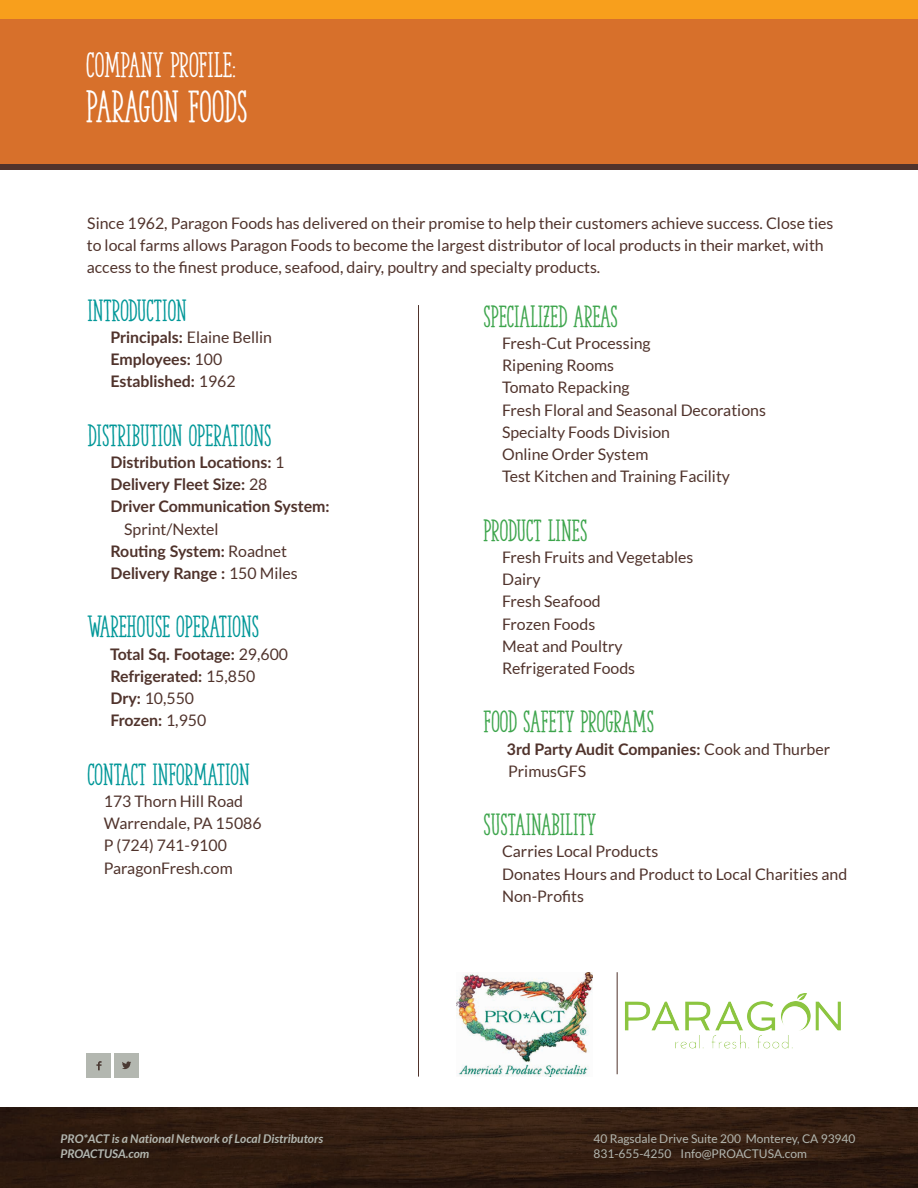
<style>
.page{position:relative;width:918px;height:1188px;background:#fff}
.page>*{position:absolute;margin:0;border:0;box-sizing:border-box;transform-origin:0 0}
.t1{font:900 42px "The Serif Hand";color:#fff}
.t2{font:900 33px "The Serif Hand";color:#fff}
.t3{font:900 28.65px "The Serif Hand";color:#009798}
.t4{font:900 28.65px "The Serif Hand";color:#3da54c}
.t5{font:15.9px/22.2px "Lato";color:#50332c}
.t6{font:700 15.9px/22.2px "Lato";color:#50332c}
.t7{font:12px/14.4px "Lato";color:#b3b7b0}
.t8{font:italic 700 12px/14.4px "Lato";color:#b3b7b0}
.s1{font-weight:400}
.s2{font-weight:700}
</style>
<div class="page">
<img style="left:0;top:1107px;width:918px;height:81px">
<div style="left:0;top:0;width:918px;height:167px;background:#d7702b"></div>
<div style="left:0;top:0;width:918px;height:18px;background:#f89f1c"></div>
<div style="left:0;top:164px;width:918px;height:6px;background:#50332c"></div>
<img style="left:457px;top:972px;width:136px;height:105px">
<hr style="left:617px;top:972px;width:1px;height:102px;background:#50332c">
<hr style="left:418px;top:305px;width:1px;height:772px;background:#50332c">
<div style="left:87px;top:1053px;width:24px;height:25px;background:#b3b7b0"></div>
<svg style="left:96px;top:1061px;width:6px;height:9px"></svg>
<div style="left:114px;top:1053px;width:25px;height:25px;background:#b3b7b0"></div>
<svg style="left:122px;top:1061px;width:9px;height:8px"></svg>
<img style="left:625px;top:993px;width:216px;height:56px">
<h2 class="t2" style="left:86px;top:46px;width:151px">COMPANY PROFILE:</h2>
<h1 class="t1" style="left:86px;top:82px;width:163px">PARAGON FOODS</h1>
<p class="t5" style="left:87px;top:212px;width:748px">Since 1962, Paragon Foods has delivered on their promise to help their customers achieve success. Close ties to local farms allows Paragon Foods to become the largest distributor of local products in their market, with access to the finest produce, seafood, dairy, poultry and specialty products.</p>
<h3 class="t3" style="left:87px;top:293px;width:101px">INTRODUCTION</h3>
<p class="t6" style="left:111px;top:325px;width:163px">Principals: <span class="s1">Elaine Bellin<br></span>Employees: <span class="s1">100<br></span>Established: <span class="s1">1962</span></p>
<h3 class="t3" style="left:87px;top:418px;width:185px">DISTRIBUTION OPERATIONS</h3>
<p class="t6" style="left:111px;top:450px;width:221px">Distribution Locations: <span class="s1">1<br></span>Delivery Fleet Size: <span class="s1">28<br></span>Driver Communication System:</p>
<p class="t5" style="left:111px;top:518px;width:189px;text-indent:14px">Sprint/Nextel<br><span class="s2">Routing System:</span> Roadnet<br><span class="s2">Delivery Range :</span> 150 Miles</p>
<h3 class="t3" style="left:87px;top:610px;width:173px">WAREHOUSE OPERATIONS</h3>
<p class="t6" style="left:110px;top:642px;width:180px">Total Sq. Footage: <span class="s1">29,600<br></span>Refrigerated: <span class="s1">15,850<br></span>Dry: <span class="s1">10,550<br></span>Frozen: <span class="s1">1,950</span></p>
<h3 class="t3" style="left:87px;top:757px;width:164px">CONTACT INFORMATION</h3>
<p class="t5" style="left:104px;top:790px;width:159px">173 Thorn Hill Road<br>Warrendale, PA 15086<br>P (724) 741-9100<br>ParagonFresh.com</p>
<h3 class="t4" style="left:484px;top:299px;width:136px">SPECIALIZED AREAS</h3>
<p class="t5" style="left:502px;top:332px;width:265px">Fresh-Cut Processing<br>Ripening Rooms<br>Tomato Repacking<br>Fresh Floral and Seasonal Decorations<br>Specialty Foods Division<br>Online Order System<br>Test Kitchen and Training Facility</p>
<h3 class="t4" style="left:484px;top:513px;width:105px">PRODUCT LINES</h3>
<p class="t5" style="left:502px;top:546px;width:193px">Fresh Fruits and Vegetables<br>Dairy<br>Fresh Seafood<br>Frozen Foods<br>Meat and Poultry<br>Refrigerated Foods</p>
<h3 class="t4" style="left:484px;top:705px;width:172px">FOOD SAFETY PROGRAMS</h3>
<p class="t6" style="left:507px;top:737px;width:325px">3rd Party Audit Companies: <span class="s1">Cook and Thurber<br>PrimusGFS</span></p>
<h3 class="t4" style="left:484px;top:807px;width:114px">SUSTAINABILITY</h3>
<p class="t5" style="left:502px;top:840px;width:347px">Carries Local Products<br>Donates Hours and Product to Local Charities and<br>Non-Profits</p>
<p class="t8" style="left:61px;top:1132px;width:264px">PRO*ACT is a National Network of Local Distributors<br>PROACTUSA.com</p>
<p class="t7" style="left:593px;top:1132px;width:264px">40 Ragsdale Drive Suite 200 Monterey, CA 93940<br>831-655-4250 Info@PROACTUSA.com</p>
</div>
